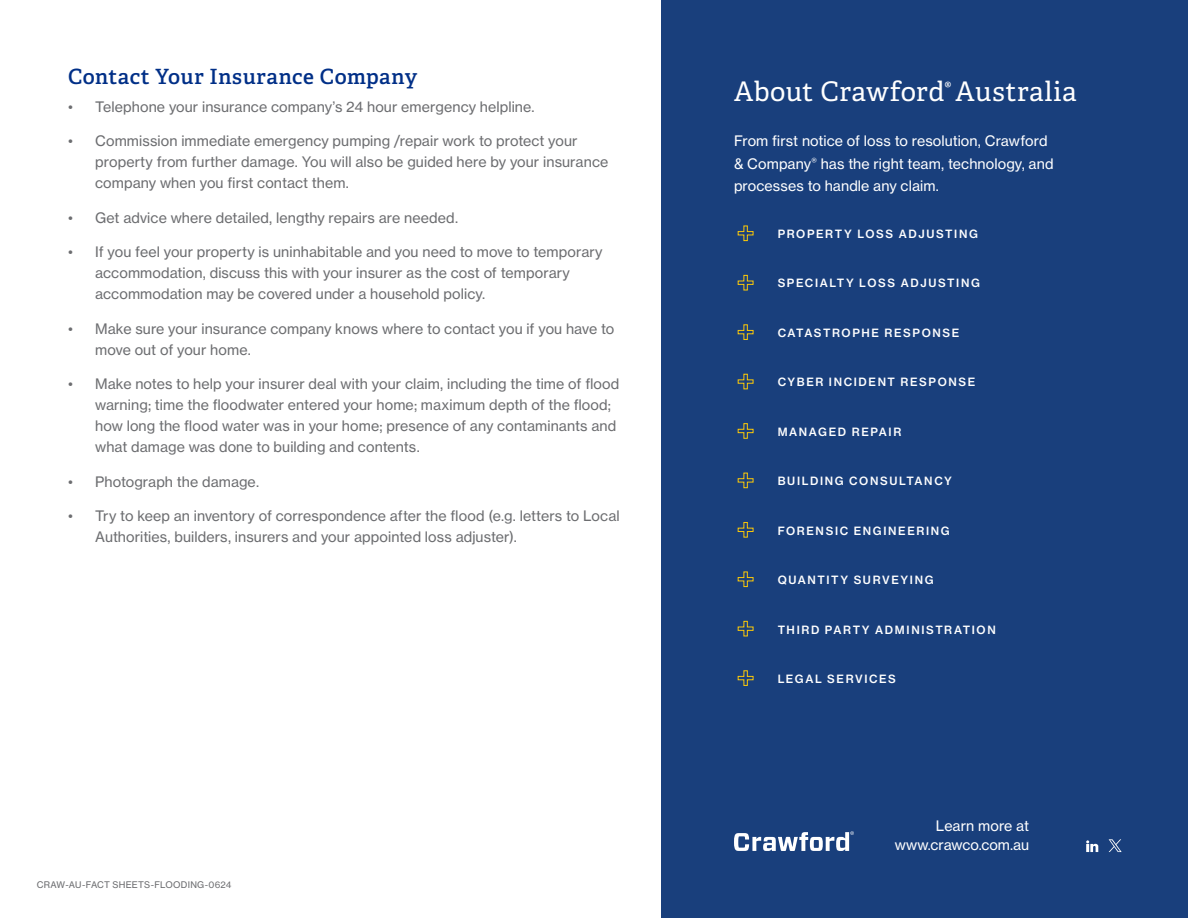
<style>
.page{position:relative;width:1188px;height:918px;background:#fff}
.page>*{position:absolute;margin:0;border:0;box-sizing:border-box;transform-origin:0 0}
.t1{font:27px "Adelle";letter-spacing:.015em;color:#fff}
.t2{font:600 21px "Adelle";letter-spacing:.02em;color:#002f87}
.t3{font:14.25px/21px "N Haas Grotesk TX Std 55 Rg";letter-spacing:.005em;color:#6c6d70}
.t4{font:14.25px/22.5px "N Haas Grotesk TX Std 55 Rg";letter-spacing:.005em;color:#fff}
.t5{font:11.25px "N Haas Grotesk TX Std 65 Md";letter-spacing:.145em;color:#fff}
.t6{font:9px "N Haas Grotesk TX Std 55 Rg";letter-spacing:.025em;color:#6c6d70}
</style>
<div class="page">
<div style="left:662px;top:0;width:526px;height:918px;background:#193f7c"></div>
<svg style="left:734px;top:831px;width:120px;height:20px"></svg>
<svg style="left:1086px;top:840px;width:12px;height:12px"></svg>
<svg style="left:1109px;top:839px;width:13px;height:13px"></svg>
<svg style="left:738px;top:225px;width:16px;height:16px"></svg>
<svg style="left:738px;top:275px;width:16px;height:16px"></svg>
<svg style="left:738px;top:324px;width:16px;height:16px"></svg>
<svg style="left:738px;top:374px;width:16px;height:15px"></svg>
<svg style="left:738px;top:423px;width:16px;height:16px"></svg>
<svg style="left:738px;top:473px;width:16px;height:15px"></svg>
<svg style="left:738px;top:522px;width:16px;height:16px"></svg>
<svg style="left:738px;top:571px;width:16px;height:16px"></svg>
<svg style="left:738px;top:621px;width:16px;height:16px"></svg>
<svg style="left:738px;top:670px;width:16px;height:16px"></svg>
<p class="t2" style="left:68px;top:63px;width:351px">Contact Your Insurance Company</p>
<p class="t3" style="left:68px;top:96px;width:468px">• Telephone your insurance company’s 24 hour emergency helpline.</p>
<p class="t3" style="left:95px;top:130px;width:515px;text-indent:-27px">• Commission immediate emergency pumping /repair work to protect your property from further damage. You will also be guided here by your insurance company when you first contact them.</p>
<p class="t3" style="left:68px;top:207px;width:391px">• Get advice where detailed, lengthy repairs are needed.</p>
<p class="t3" style="left:95px;top:241px;width:509px;text-indent:-27px">• If you feel your property is uninhabitable and you need to move to temporary accommodation, discuss this with your insurer as the cost of temporary accommodation may be covered under a household policy.</p>
<p class="t3" style="left:95px;top:318px;width:521px;text-indent:-27px">• Make sure your insurance company knows where to contact you if you have to move out of your home.</p>
<p class="t3" style="left:95px;top:373px;width:526px;text-indent:-27px">• Make notes to help your insurer deal with your claim, including the time of flood warning; time the floodwater entered your home; maximum depth of the flood; how long the flood water was in your home; presence of any contaminants and what damage was done to building and contents.</p>
<p class="t3" style="left:68px;top:471px;width:192px">• Photograph the damage.</p>
<p class="t3" style="left:95px;top:505px;width:526px;text-indent:-27px">• Try to keep an inventory of correspondence after the flood (e.g. letters to Local<br>Authorities, builders, insurers and your appointed loss adjuster).</p>
<p class="t6" style="left:37px;top:879px;width:196px">CRAW-AU-FACT SHEETS-FLOODING-0624</p>
<p class="t1" style="left:734px;top:75px;width:344px">About Crawford<sup>®</sup> Australia</p>
<p class="t4" style="left:734px;top:130px;width:321px">From first notice of loss to resolution, Crawford &amp; Company<sup>®</sup> has the right team, technology, and processes to handle any claim.</p>
<p class="t5" style="left:778px;top:226px;width:202px">PROPERTY LOSS ADJUSTING</p>
<p class="t5" style="left:778px;top:276px;width:204px">SPECIALTY LOSS ADJUSTING</p>
<p class="t5" style="left:778px;top:325px;width:183px">CATASTROPHE RESPONSE</p>
<p class="t5" style="left:778px;top:375px;width:199px">CYBER INCIDENT RESPONSE</p>
<p class="t5" style="left:778px;top:424px;width:125px">MANAGED REPAIR</p>
<p class="t5" style="left:778px;top:474px;width:176px">BUILDING CONSULTANCY</p>
<p class="t5" style="left:778px;top:523px;width:174px">FORENSIC ENGINEERING</p>
<p class="t5" style="left:778px;top:573px;width:157px">QUANTITY SURVEYING</p>
<p class="t5" style="left:778px;top:622px;width:220px">THIRD PARTY ADMINISTRATION</p>
<p class="t5" style="left:778px;top:672px;width:120px">LEGAL SERVICES</p>
<p class="t4" style="left:936px;top:814px;width:95px">Learn more at</p>
<p class="t4" style="left:895px;top:834px;width:136px">www.crawco.com.au</p>
</div>
